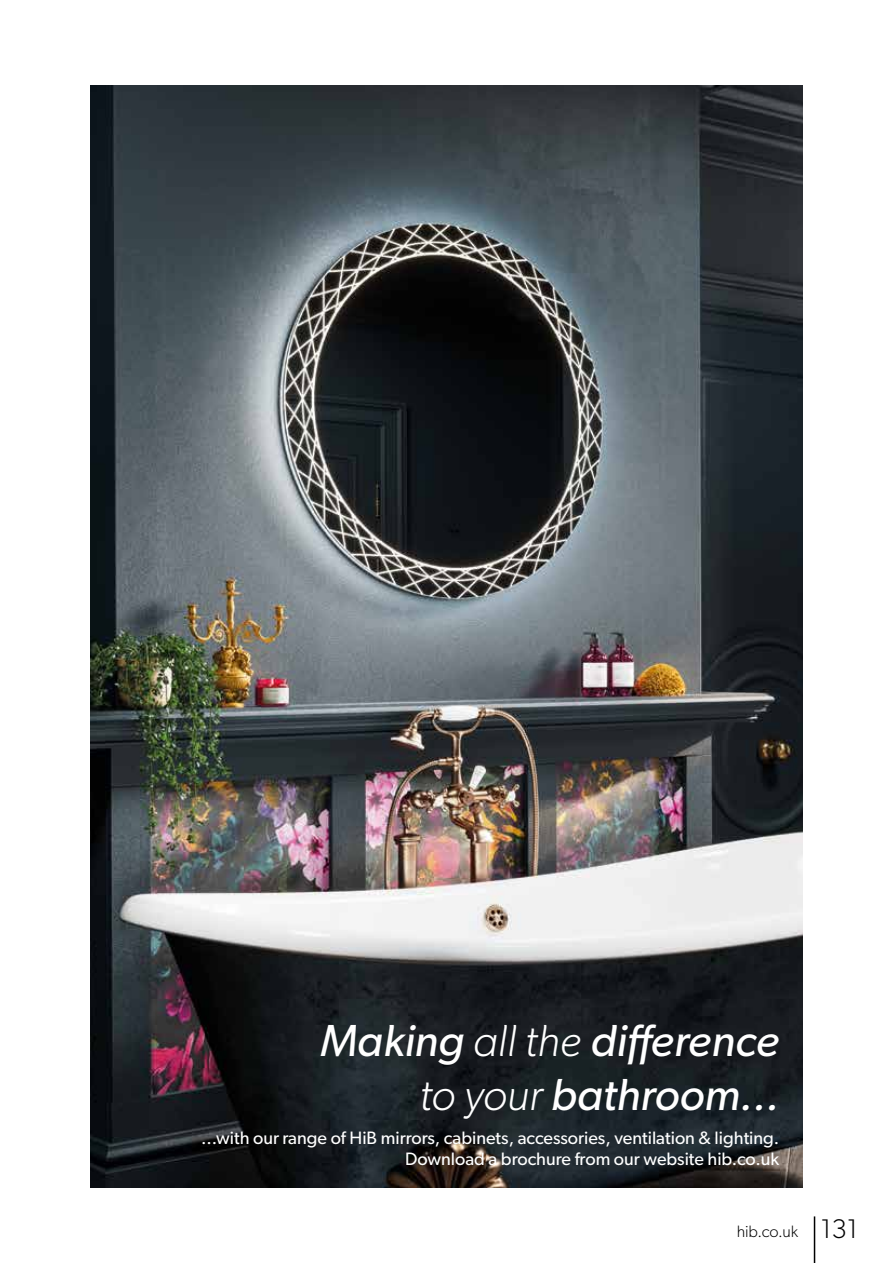
<style>
.page{position:relative;width:893px;height:1263px;background:#fff}
.page>*{position:absolute;margin:0;border:0;box-sizing:border-box;transform-origin:0 0}
.t1{font:italic 45px/54px "Gibson";color:#fff;text-align:right}
.t2{font:18px/21.6px "Gibson";color:#fff;text-align:right}
.t3{font:300 16.5px "Gibson";letter-spacing:-.01em;color:#000}
.s1{font-weight:300}
.s2{font-size:27px}
</style>
<div class="page">
<img style="left:90px;top:85px;width:712px;height:1102px">
<hr style="left:814px;top:1216px;width:1px;height:47px;background:#000">
<h1 class="t1" style="left:320px;top:1012px;width:461px">Making <span class="s1">all the</span> difference <span class="s1">to your</span> bathroom...</h1>
<p class="t2" style="left:201px;top:1126px;width:580px">...with our range of HiB mirrors, cabinets, accessories, ventilation &amp; lighting.<br>Download a brochure from our website hib.co.uk</p>
<p class="t3" style="left:737px;top:1222px;width:123px">hib.co.uk <span class="s2">131</span></p>
</div>
